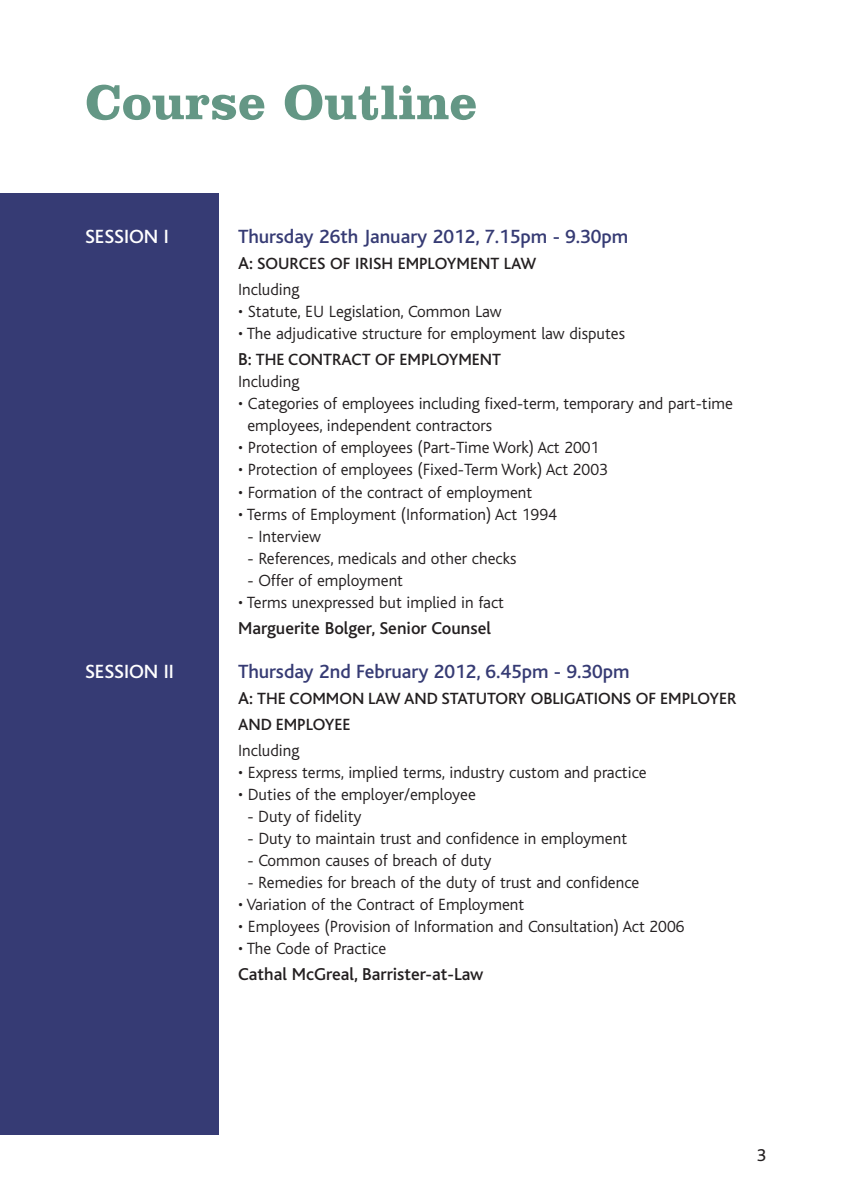
<style>
.page{position:relative;width:842px;height:1191px;background:#fff}
.page>*{position:absolute;margin:0;border:0;box-sizing:border-box;transform-origin:0 0}
.t1{font:700 50px "Clarendon BT";color:#649785}
.t2{font:500 20px "Bliss";color:#363b74}
.t3{font:500 20px "Bliss";color:#fff}
.t4{font:500 18px "Bliss";color:#231f20}
.t5{font:18px "Bliss";color:#231f20}
.t6{font:300 17px/26px "Bliss";color:#231f20}
.t7{font:500 17px/26px "Bliss";color:#231f20}
.s1{font-size:18px}
.s2{font-weight:300}
.s3{font-weight:500;font-size:18px}
.s4{font-weight:500}
</style>
<div class="page">
<div style="left:0;top:193px;width:218px;height:941px;background:#363b74"></div>
<h1 class="t1" style="left:85px;top:83px;width:393px">Course Outline</h1>
<p class="t3" style="left:85px;top:229px;width:85px">SESSION I</p>
<p class="t2" style="left:238px;top:229px;width:392px">Thursday 26th January 2012, 7.15pm - 9.30pm</p>
<p class="t7" style="left:238px;top:252px;width:300px"><span class="s1">A:</span> SOURCES OF IRISH EMPLOYMENT LAW<br><span class="s2">Including</span></p>
<p class="t6" style="left:238px;top:299px;width:265px">• Statute, EU Legislation, Common Law</p>
<p class="t6" style="left:238px;top:321px;width:388px">• The adjudicative structure for employment law disputes<br><span class="s3">B:</span> <span class="s4">THE CONTRACT OF EMPLOYMENT</span></p>
<p class="t6" style="left:238px;top:369px;width:63px">Including</p>
<p class="t6" style="left:247px;top:393px;width:487px;line-height:22px;text-indent:-9px">• Categories of employees including fixed-term, temporary and part-time employees, independent contractors</p>
<p class="t6" style="left:238px;top:435px;width:363px">• Protection of employees (Part-Time Work) Act 2001</p>
<p class="t6" style="left:238px;top:457px;width:371px">• Protection of employees (Fixed-Term Work) Act 2003</p>
<p class="t6" style="left:238px;top:479px;width:296px">• Formation of the contract of employment</p>
<p class="t6" style="left:238px;top:501px;width:320px">• Terms of Employment (Information) Act 1994</p>
<p class="t6" style="left:247px;top:523px;width:75px">- Interview</p>
<p class="t6" style="left:247px;top:545px;width:271px">- References, medicals and other checks</p>
<p class="t6" style="left:247px;top:567px;width:157px">- Offer of employment</p>
<p class="t6" style="left:238px;top:589px;width:267px">• Terms unexpressed but implied in fact</p>
<p class="t4" style="left:238px;top:621px;width:254px">Marguerite Bolger, Senior Counsel</p>
<p class="t3" style="left:85px;top:663px;width:90px">SESSION II</p>
<p class="t2" style="left:238px;top:663px;width:393px">Thursday 2nd February 2012, 6.45pm - 9.30pm</p>
<p class="t7" style="left:238px;top:686px;width:500px"><span class="s1">A:</span> THE COMMON LAW AND STATUTORY OBLIGATIONS OF EMPLOYER<br>AND EMPLOYEE</p>
<p class="t6" style="left:238px;top:737px;width:63px">Including</p>
<p class="t6" style="left:238px;top:759px;width:410px">• Express terms, implied terms, industry custom and practice</p>
<p class="t6" style="left:238px;top:781px;width:239px">• Duties of the employer/employee</p>
<p class="t6" style="left:247px;top:803px;width:116px">- Duty of fidelity</p>
<p class="t6" style="left:247px;top:825px;width:381px">- Duty to maintain trust and confidence in employment</p>
<p class="t6" style="left:247px;top:847px;width:246px">- Common causes of breach of duty</p>
<p class="t6" style="left:247px;top:869px;width:393px">- Remedies for breach of the duty of trust and confidence</p>
<p class="t6" style="left:238px;top:891px;width:288px">• Variation of the Contract of Employment</p>
<p class="t6" style="left:238px;top:913px;width:448px">• Employees (Provision of Information and Consultation) Act 2006</p>
<p class="t6" style="left:238px;top:935px;width:150px">• The Code of Practice</p>
<p class="t4" style="left:238px;top:967px;width:247px">Cathal McGreal, Barrister-at-Law</p>
<p class="t5" style="left:757px;top:1147px;width:11px">3</p>
</div>
